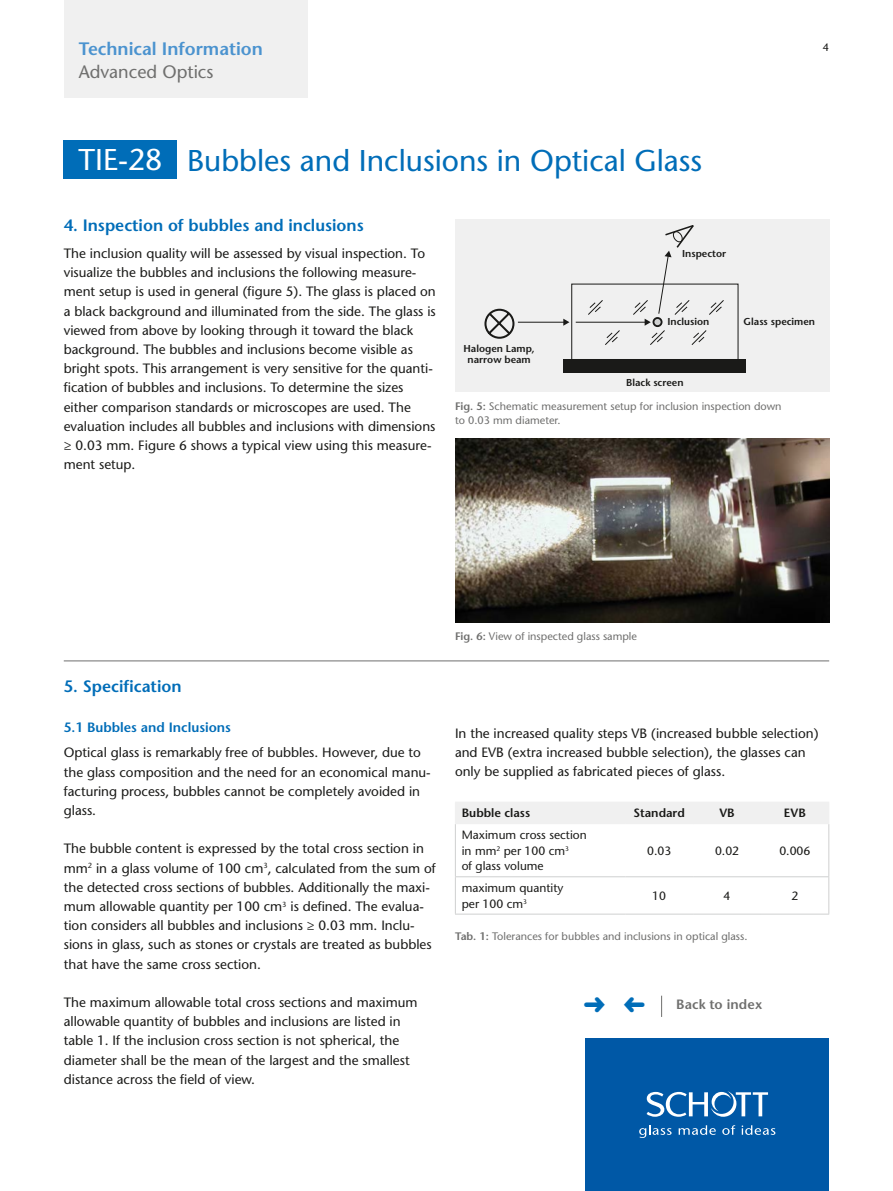
<style>
.page{position:relative;width:893px;height:1191px;background:#fff}
.page>*{position:absolute;margin:0;border:0;box-sizing:border-box;transform-origin:0 0}
.t1{font:500 30px "Stone Sans Std";color:#006db8}
.t2{font:500 30px "Stone Sans Std";color:#fff}
.t3{font:600 18px "Stone Sans Std";color:#4b93cf}
.t4{font:500 18px "Stone Sans Std";color:#6f6f6e}
.t5{font:600 16.5px "Stone Sans Std";color:#006db8}
.t6{font:500 13.5px/19.2px "Stone Sans Std";color:#1a1a18}
.t7{font:600 13.5px "Stone Sans Std";color:#006db8}
.t8{font:600 13.5px "Stone Sans Std";letter-spacing:.01em;color:#6f6f6e}
.t9{font:500 12px/15.8px "Stone Sans Std";color:#1a1a18}
.t10{font:600 12px "Stone Sans Std";color:#1a1a18}
.t11{font:500 10.8px/14.2px "Stone Sans Std";color:#6f6f6e}
.t12{font:500 10.8px "Stone Sans Std";color:#1a1a18}
.t13{font:600 10.05px/10.8px "Stone Sans Std";color:#1a1a18;text-align:center}
.s1{font-weight:600}
</style>
<div class="page">
<div style="left:585px;top:1038px;width:244px;height:153px;background:#0058a6"></div>
<svg style="left:639px;top:1125px;width:33px;height:13px"></svg>
<svg style="left:679px;top:1125px;width:37px;height:9px"></svg>
<svg style="left:722px;top:1125px;width:13px;height:9px"></svg>
<svg style="left:742px;top:1125px;width:33px;height:9px"></svg>
<svg style="left:647px;top:1091px;width:121px;height:25px"></svg>
<img style="left:455px;top:439px;width:374px;height:184px">
<div style="left:455px;top:219px;width:374px;height:173px;background:#f0f0f0"></div>
<div style="left:563px;top:359px;width:183px;height:14px;background:#1a1a18"></div>
<svg style="left:484px;top:308px;width:31px;height:31px"></svg>
<hr style="left:518px;top:322px;width:46px;height:1px;background:#1a1a18">
<svg style="left:563px;top:319px;width:6px;height:7px"></svg>
<hr style="left:576px;top:322px;width:70px;height:1px;background:#1a1a18">
<div style="left:571px;top:284px;width:167px;height:76px;border:1px solid #1a1a18"></div>
<svg style="left:587px;top:225px;width:137px;height:120px"></svg>
<div style="left:653px;top:318px;width:9px;height:8px;background:#cfd0d0;border-radius:50%"></div>
<div style="left:652px;top:317px;width:10px;height:10px;border:2px solid #1a1a18;border-radius:50%"></div>
<div style="left:64px;top:0;width:243px;height:98px;background:#f0f0f0"></div>
<hr style="left:455px;top:876px;width:170px;height:1px;background:#cfd0d0">
<hr style="left:625px;top:876px;width:68px;height:1px;background:#cfd0d0">
<hr style="left:693px;top:876px;width:68px;height:1px;background:#cfd0d0">
<hr style="left:761px;top:876px;width:68px;height:1px;background:#cfd0d0">
<hr style="left:455px;top:913px;width:170px;height:1px;background:#cfd0d0">
<hr style="left:625px;top:913px;width:68px;height:1px;background:#cfd0d0">
<hr style="left:693px;top:913px;width:68px;height:1px;background:#cfd0d0">
<hr style="left:761px;top:913px;width:68px;height:1px;background:#cfd0d0">
<hr style="left:455px;top:824px;width:1px;height:52px;background:#cfd0d0">
<hr style="left:828px;top:824px;width:1px;height:52px;background:#cfd0d0">
<hr style="left:455px;top:877px;width:1px;height:36px;background:#cfd0d0">
<hr style="left:828px;top:877px;width:1px;height:36px;background:#cfd0d0">
<hr style="left:455px;top:801px;width:170px;height:1px;background:#f0f0f0">
<hr style="left:625px;top:801px;width:68px;height:1px;background:#f0f0f0">
<hr style="left:693px;top:801px;width:68px;height:1px;background:#f0f0f0">
<hr style="left:761px;top:801px;width:68px;height:1px;background:#f0f0f0">
<div style="left:455px;top:802px;width:374px;height:21px;background:#f0f0f0"></div>
<hr style="left:455px;top:823px;width:170px;height:1px;background:#f0f0f0">
<hr style="left:625px;top:823px;width:68px;height:1px;background:#f0f0f0">
<hr style="left:693px;top:823px;width:68px;height:1px;background:#f0f0f0">
<hr style="left:761px;top:823px;width:68px;height:1px;background:#f0f0f0">
<hr style="left:64px;top:660px;width:765px;height:1px;background:#6f6f6e">
<svg style="left:661px;top:995px;width:1px;height:22px"></svg>
<div style="left:64px;top:140px;width:113px;height:39px;background:#006db8"></div>
<h2 class="t3" style="left:79px;top:38px;width:186px">Technical Information</h2>
<h2 class="t4" style="left:79px;top:61px;width:136px">Advanced Optics</h2>
<p class="t12" style="left:823px;top:40px;width:8px">4</p>
<h1 class="t2" style="left:78px;top:142px;width:85px">TIE-28</h1>
<h1 class="t1" style="left:187px;top:143px;width:517px">Bubbles and Inclusions in Optical Glass</h1>
<p class="t5" style="left:64px;top:215px;width:302px">4. Inspection of bubbles and inclusions</p>
<p class="t6" style="left:64px;top:244px;width:374px">The inclusion quality will be assessed by visual inspection. To visualize the bubbles and inclusions the following measure&shy;ment setup is used in general (figure 5). The glass is placed on a black background and illuminated from the side. The glass is viewed from above by looking through it toward the black background. The bubbles and inclusions become visible as bright spots. This arrangement is very sensitive for the quanti&shy;fication of bubbles and inclusions. To determine the sizes either comparison standards or microscopes are used. The evaluation includes all bubbles and inclusions with dimensions ≥ 0.03 mm. Figure 6 shows a typical view using this measure&shy;ment setup.</p>
<p class="t13" style="left:682px;top:248px;width:46px">Inspector</p>
<p class="t13" style="left:464px;top:343px;width:73px">Halogen Lamp, narrow beam</p>
<p class="t13" style="left:667px;top:315px;width:43px">Inclusion</p>
<p class="t13" style="left:744px;top:315px;width:73px">Glass specimen</p>
<p class="t13" style="left:626px;top:377px;width:59px">Black screen</p>
<p class="t11" style="left:455px;top:399px;width:328px"><span class="s1">Fig. 5:</span> Schematic measurement setup for inclusion inspection down to 0.03 mm diameter.</p>
<p class="t11" style="left:455px;top:629px;width:184px"><span class="s1">Fig. 6:</span> View of inspected glass sample</p>
<p class="t5" style="left:64px;top:676px;width:119px">5. Specification</p>
<p class="t7" style="left:64px;top:719px;width:169px">5.1 Bubbles and Inclusions</p>
<p class="t6" style="left:64px;top:743px;width:368px">Optical glass is remarkably free of bubbles. However, due to the glass composition and the need for an economical manu&shy;facturing process, bubbles cannot be completely avoided in glass.</p>
<p class="t6" style="left:64px;top:839px;width:373px">The bubble content is expressed by the total cross section in mm<sup>2</sup> in a glass volume of 100 cm<sup>3</sup>, calculated from the sum of the detected cross sections of bubbles. Additionally the maxi&shy;mum allowable quantity per 100 cm<sup>3</sup> is defined. The evalua&shy;tion considers all bubbles and inclusions ≥ 0.03 mm. Inclu&shy;sions in glass, such as stones or crystals are treated as bubbles that have the same cross section.</p>
<p class="t6" style="left:64px;top:992px;width:355px">The maximum allowable total cross sections and maximum allowable quantity of bubbles and inclusions are listed in table 1. If the inclusion cross section is not spherical, the diameter shall be the mean of the largest and the smallest distance across the field of view.</p>
<p class="t6" style="left:455px;top:724px;width:365px">In the increased quality steps VB (increased bubble selection) and EVB (extra increased bubble selection), the glasses can only be supplied as fabricated pieces of glass.</p>
<p class="t10" style="left:462px;top:806px;width:70px">Bubble class</p>
<p class="t10" style="left:633px;top:806px;width:53px">Standard</p>
<p class="t10" style="left:719px;top:806px;width:17px">VB</p>
<p class="t10" style="left:784px;top:806px;width:23px">EVB</p>
<p class="t9" style="left:462px;top:827px;width:126px">Maximum cross section in mm<sup>2</sup> per 100 cm<sup>3<br></sup>of glass volume</p>
<p class="t9" style="left:647px;top:842px;width:26px">0.03</p>
<p class="t9" style="left:715px;top:842px;width:26px">0.02</p>
<p class="t9" style="left:779px;top:842px;width:32px">0.006</p>
<p class="t9" style="left:462px;top:880px;width:103px">maximum quantity per 100 cm<sup>3</sup></p>
<p class="t9" style="left:652px;top:888px;width:15px">10</p>
<p class="t9" style="left:724px;top:888px;width:8px">4</p>
<p class="t9" style="left:791px;top:888px;width:8px">2</p>
<p class="t11" style="left:455px;top:929px;width:294px"><span class="s1">Tab. 1:</span> Tolerances for bubbles and inclusions in optical glass.</p>
<p class="t8" style="left:676px;top:995px;width:88px">Back to index</p>
</div>
